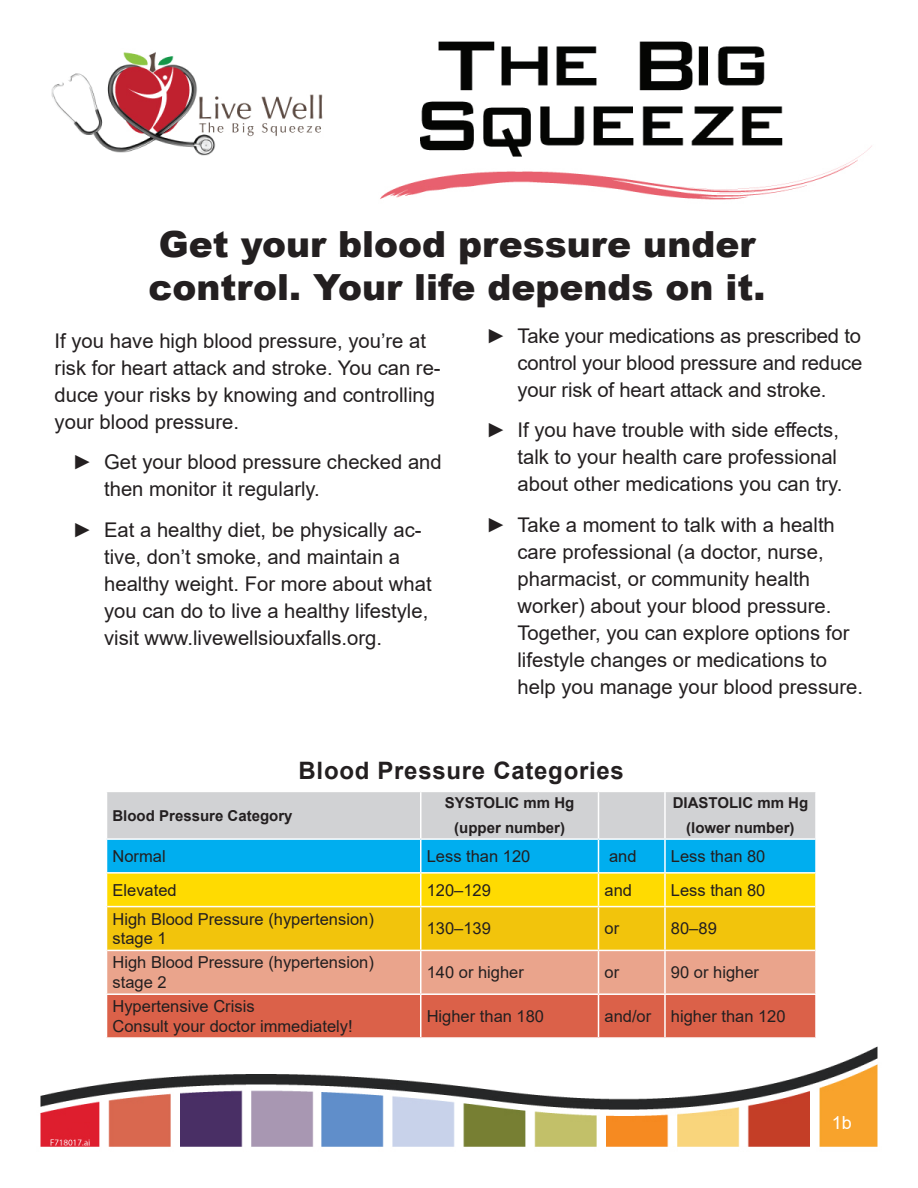
<style>
.page{position:relative;width:918px;height:1188px;background:#fff}
.page>*{position:absolute;margin:0;border:0;box-sizing:border-box;transform-origin:0 0}
.t1{font:900 36px/43.2px "Arial";color:#231f20}
.t2{font:700 24px "Arial";letter-spacing:.03em;color:#231f20}
.t3{font:20.25px/27px "Arial";color:#231f20}
.t4{font:18px "Arial";color:#fff}
.t5{font:16.5px/19.8px "Arial";color:#231f20}
.t6{font:700 15px/24.8px "Arial";color:#231f20;text-align:center}
</style>
<div class="page">
<img style="left:40px;top:41px;width:838px;height:1106px">
<svg style="left:107px;top:792px;width:708px;height:245px;background:#c7b072"></svg>
<hr style="left:106px;top:747px;width:315px;height:2px;background:#fff">
<hr style="left:106px;top:749px;width:1px;height:42px;background:#fff">
<hr style="left:421px;top:747px;width:177px;height:2px;background:#fff">
<hr style="left:598px;top:747px;width:67px;height:2px;background:#fff">
<hr style="left:665px;top:747px;width:152px;height:2px;background:#fff">
<hr style="left:815px;top:749px;width:2px;height:42px;background:#fff">
<hr style="left:106px;top:791px;width:315px;height:1px;background:#fff">
<hr style="left:106px;top:792px;width:1px;height:46px;background:#fff">
<hr style="left:421px;top:791px;width:177px;height:1px;background:#fff">
<hr style="left:420px;top:792px;width:2px;height:46px;background:#fff">
<hr style="left:598px;top:791px;width:67px;height:1px;background:#fff">
<hr style="left:598px;top:792px;width:1px;height:46px;background:#fff">
<hr style="left:665px;top:791px;width:152px;height:1px;background:#fff">
<hr style="left:664px;top:792px;width:2px;height:46px;background:#fff">
<hr style="left:815px;top:792px;width:2px;height:46px;background:#fff">
<hr style="left:420px;top:840px;width:2px;height:32px;background:#fff">
<hr style="left:598px;top:840px;width:1px;height:32px;background:#fff">
<hr style="left:664px;top:840px;width:2px;height:32px;background:#fff">
<hr style="left:106px;top:874px;width:1px;height:33px;background:#fff">
<hr style="left:420px;top:874px;width:2px;height:32px;background:#fff">
<hr style="left:598px;top:874px;width:1px;height:32px;background:#fff">
<hr style="left:664px;top:874px;width:2px;height:32px;background:#fff">
<hr style="left:815px;top:874px;width:2px;height:33px;background:#fff">
<hr style="left:106px;top:907px;width:1px;height:43px;background:#fff">
<hr style="left:420px;top:907px;width:2px;height:43px;background:#fff">
<hr style="left:598px;top:907px;width:1px;height:43px;background:#fff">
<hr style="left:664px;top:907px;width:2px;height:43px;background:#fff">
<hr style="left:815px;top:907px;width:2px;height:43px;background:#fff">
<hr style="left:106px;top:950px;width:1px;height:43px;background:#fff">
<hr style="left:420px;top:951px;width:2px;height:42px;background:#fff">
<hr style="left:598px;top:951px;width:1px;height:42px;background:#fff">
<hr style="left:664px;top:951px;width:2px;height:42px;background:#fff">
<hr style="left:815px;top:950px;width:2px;height:43px;background:#fff">
<hr style="left:420px;top:995px;width:2px;height:42px;background:#fff">
<hr style="left:598px;top:995px;width:1px;height:42px;background:#fff">
<hr style="left:664px;top:995px;width:2px;height:42px;background:#fff">
<hr style="left:106px;top:838px;width:315px;height:2px;background:#fff">
<hr style="left:106px;top:840px;width:1px;height:32px;background:#fff">
<hr style="left:421px;top:838px;width:177px;height:2px;background:#fff">
<hr style="left:598px;top:838px;width:67px;height:2px;background:#fff">
<hr style="left:665px;top:838px;width:152px;height:2px;background:#fff">
<hr style="left:815px;top:840px;width:2px;height:32px;background:#fff">
<hr style="left:106px;top:872px;width:315px;height:2px;background:#fff">
<hr style="left:421px;top:872px;width:177px;height:2px;background:#fff">
<hr style="left:598px;top:872px;width:67px;height:2px;background:#fff">
<hr style="left:665px;top:872px;width:152px;height:2px;background:#fff">
<hr style="left:107px;top:906px;width:314px;height:1px;background:#fff">
<hr style="left:421px;top:906px;width:177px;height:1px;background:#fff">
<hr style="left:598px;top:906px;width:67px;height:1px;background:#fff">
<hr style="left:665px;top:906px;width:150px;height:1px;background:#fff">
<hr style="left:107px;top:950px;width:314px;height:1px;background:#fff">
<hr style="left:421px;top:950px;width:177px;height:1px;background:#fff">
<hr style="left:598px;top:950px;width:67px;height:1px;background:#fff">
<hr style="left:665px;top:950px;width:150px;height:1px;background:#fff">
<hr style="left:106px;top:993px;width:315px;height:2px;background:#fff">
<hr style="left:106px;top:995px;width:1px;height:42px;background:#fff">
<hr style="left:421px;top:993px;width:177px;height:2px;background:#fff">
<hr style="left:598px;top:993px;width:67px;height:2px;background:#fff">
<hr style="left:665px;top:993px;width:152px;height:2px;background:#fff">
<hr style="left:815px;top:995px;width:2px;height:42px;background:#fff">
<hr style="left:106px;top:1037px;width:315px;height:2px;background:#fff">
<hr style="left:421px;top:1037px;width:177px;height:2px;background:#fff">
<hr style="left:598px;top:1037px;width:67px;height:2px;background:#fff">
<hr style="left:665px;top:1037px;width:152px;height:2px;background:#fff">
<h1 class="t1" style="left:149px;top:221px;width:618px">Get your blood pressure under control. Your life depends on it.</h1>
<p class="t3" style="left:55px;top:327px;width:388px">If you have high blood pressure, you’re at risk for heart attack and stroke. You can re&shy;duce your risks by knowing and controlling your blood pressure.</p>
<p class="t3" style="left:104px;top:448px;width:339px;text-indent:-31px">► Get your blood pressure checked and then monitor it regularly.</p>
<p class="t3" style="left:104px;top:516px;width:329px;text-indent:-32px">► Eat a healthy diet, be physically ac&shy;tive, don’t smoke, and maintain a healthy weight. For more about what you can do to live a healthy lifestyle, visit www.livewellsiouxfalls.org.</p>
<p class="t3" style="left:517px;top:322px;width:346px;text-align:justify;text-indent:-31px">► Take your medications as prescribed to control your blood pressure and reduce your risk of heart attack and stroke.</p>
<p class="t3" style="left:517px;top:417px;width:326px;text-indent:-31px">► If you have trouble with side effects, talk to your health care professional about other medications you can try.</p>
<p class="t3" style="left:517px;top:511px;width:347px;text-indent:-31px">► Take a moment to talk with a health care professional (a doctor, nurse, pharmacist, or community health worker) about your blood pressure.<br>Together, you can explore options for lifestyle changes or medications to help you manage your blood pressure.</p>
<p class="t6" style="left:112px;top:803px;width:182px">Blood Pressure Category</p>
<p class="t2" style="left:299px;top:753px;width:327px">Blood Pressure Categories</p>
<p class="t6" style="left:445px;top:791px;width:131px">SYSTOLIC mm Hg (upper number)</p>
<p class="t6" style="left:673px;top:791px;width:137px">DIASTOLIC mm Hg (lower number)</p>
<p class="t5" style="left:112px;top:846px;width:55px">Normal</p>
<p class="t5" style="left:427px;top:846px;width:105px">Less than 120</p>
<p class="t5" style="left:609px;top:846px;width:29px">and</p>
<p class="t5" style="left:671px;top:846px;width:96px">Less than 80</p>
<p class="t5" style="left:112px;top:880px;width:66px">Elevated</p>
<p class="t5" style="left:427px;top:880px;width:66px">120–129</p>
<p class="t5" style="left:604px;top:880px;width:29px">and</p>
<p class="t5" style="left:671px;top:880px;width:96px">Less than 80</p>
<p class="t5" style="left:112px;top:909px;width:263px">High Blood Pressure (hypertension) stage 1</p>
<p class="t5" style="left:427px;top:919px;width:66px">130–139</p>
<p class="t5" style="left:604px;top:919px;width:16px">or</p>
<p class="t5" style="left:671px;top:919px;width:47px">80–89</p>
<p class="t5" style="left:112px;top:953px;width:263px">High Blood Pressure (hypertension) stage 2</p>
<p class="t5" style="left:427px;top:963px;width:99px">140 or higher</p>
<p class="t5" style="left:604px;top:963px;width:16px">or</p>
<p class="t5" style="left:671px;top:963px;width:90px">90 or higher</p>
<p class="t5" style="left:112px;top:996px;width:242px">Hypertensive Crisis<br>Consult your doctor immediately!</p>
<p class="t5" style="left:427px;top:1006px;width:119px">Higher than 180</p>
<p class="t5" style="left:604px;top:1006px;width:183px">and/or higher than 120</p>
<p class="t4" style="left:832px;top:1110px;width:22px">1b</p>
</div>
